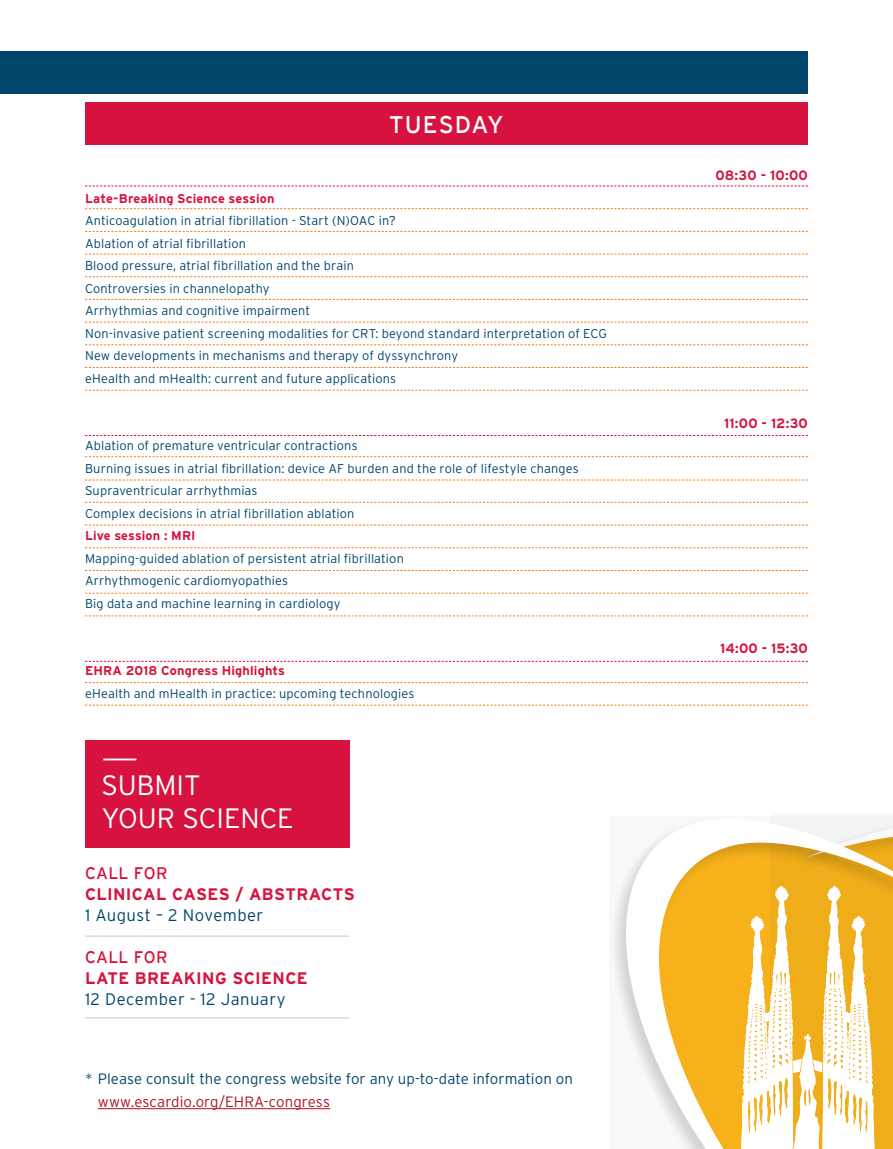
<style>
.page{position:relative;width:893px;height:1149px;background:#fff}
.page>*{position:absolute;margin:0;border:0;box-sizing:border-box;transform-origin:0 0}
.t1{font:300 27.9px "Interstate";color:#fff}
.t2{font:24px "Interstate";letter-spacing:.04em;color:#fff}
.t3{font:700 16.65px "Interstate";letter-spacing:.02em;color:#d7123e}
.t4{font:300 16.65px "Interstate";letter-spacing:.025em;color:#00466b}
.t5{font:16.65px "Interstate";letter-spacing:.015em;color:#d7123e}
.t6{font:300 15px "Interstate";letter-spacing:.005em;color:#00466b}
.t7{font:300 15px "Interstate";letter-spacing:.005em;color:#ae1229}
.t8{font:700 13.5px "Interstate";letter-spacing:.01em;color:#d7123e}
.t9{font:300 12.75px "Interstate";letter-spacing:.01em;color:#00466b}
.t10{font:700 12.75px "Interstate";letter-spacing:.01em;color:#d7123e}
</style>
<div class="page">
<hr style="left:98px;top:1108px;width:232px;height:1px;background:#ae1229">
<svg style="left:85px;top:185px;width:723px;height:1px"></svg>
<svg style="left:85px;top:435px;width:723px;height:1px"></svg>
<svg style="left:85px;top:208px;width:723px;height:1px"></svg>
<svg style="left:85px;top:231px;width:723px;height:1px"></svg>
<svg style="left:85px;top:253px;width:723px;height:1px"></svg>
<svg style="left:85px;top:276px;width:723px;height:1px"></svg>
<svg style="left:85px;top:299px;width:723px;height:1px"></svg>
<svg style="left:85px;top:321px;width:723px;height:1px"></svg>
<svg style="left:85px;top:344px;width:723px;height:1px"></svg>
<svg style="left:85px;top:367px;width:723px;height:1px"></svg>
<svg style="left:85px;top:389px;width:723px;height:1px"></svg>
<svg style="left:85px;top:456px;width:723px;height:1px"></svg>
<svg style="left:85px;top:479px;width:723px;height:1px"></svg>
<svg style="left:85px;top:502px;width:723px;height:1px"></svg>
<svg style="left:85px;top:524px;width:723px;height:1px"></svg>
<svg style="left:85px;top:547px;width:723px;height:1px"></svg>
<svg style="left:85px;top:570px;width:723px;height:1px"></svg>
<svg style="left:85px;top:592px;width:723px;height:1px"></svg>
<svg style="left:85px;top:615px;width:723px;height:1px"></svg>
<svg style="left:85px;top:660px;width:723px;height:1px"></svg>
<svg style="left:85px;top:682px;width:723px;height:1px"></svg>
<svg style="left:85px;top:704px;width:723px;height:1px"></svg>
<div style="left:85px;top:102px;width:723px;height:43px;background:#d7123e"></div>
<hr style="left:85px;top:935px;width:264px;height:1px;background:#c7c8ca">
<hr style="left:85px;top:1017px;width:264px;height:1px;background:#c7c8ca">
<div style="left:85px;top:740px;width:264px;height:107px;background:#d7123e"></div>
<hr style="left:103px;top:758px;width:33px;height:2px;background:#fff">
<svg style="left:613px;top:821px;width:128px;height:327px"></svg>
<svg style="left:741px;top:816px;width:152px;height:332px"></svg>
<div style="left:0;top:51px;width:808px;height:43px;background:#00466b"></div>
<p class="t2" style="left:389px;top:111px;width:116px">TUESDAY</p>
<p class="t10" style="left:85px;top:191px;width:191px">Late-Breaking Science session</p>
<p class="t9" style="left:85px;top:213px;width:312px">Anticoagulation in atrial fibrillation - Start (N)OAC in?</p>
<p class="t9" style="left:85px;top:236px;width:163px">Ablation of atrial fibrillation</p>
<p class="t9" style="left:85px;top:258px;width:270px">Blood pressure, atrial fibrillation and the brain</p>
<p class="t9" style="left:85px;top:281px;width:186px">Controversies in channelopathy</p>
<p class="t9" style="left:85px;top:303px;width:227px">Arrhythmias and cognitive impairment</p>
<p class="t9" style="left:85px;top:326px;width:523px">Non-invasive patient screening modalities for CRT: beyond standard interpretation of ECG</p>
<p class="t9" style="left:85px;top:348px;width:375px">New developments in mechanisms and therapy of dyssynchrony</p>
<p class="t9" style="left:85px;top:371px;width:313px">eHealth and mHealth: current and future applications</p>
<p class="t9" style="left:85px;top:438px;width:274px">Ablation of premature ventricular contractions</p>
<p class="t9" style="left:85px;top:461px;width:495px">Burning issues in atrial fibrillation: device AF burden and the role of lifestyle changes</p>
<p class="t9" style="left:85px;top:483px;width:174px">Supraventricular arrhythmias</p>
<p class="t9" style="left:85px;top:506px;width:271px">Complex decisions in atrial fibrillation ablation</p>
<p class="t10" style="left:85px;top:528px;width:112px">Live session : MRI</p>
<p class="t9" style="left:85px;top:551px;width:320px">Mapping-guided ablation of persistent atrial fibrillation</p>
<p class="t9" style="left:85px;top:573px;width:205px">Arrhythmogenic cardiomyopathies</p>
<p class="t9" style="left:85px;top:596px;width:257px">Big data and machine learning in cardiology</p>
<p class="t10" style="left:85px;top:663px;width:201px">EHRA 2018 Congress Highlights</p>
<p class="t9" style="left:85px;top:686px;width:331px">eHealth and mHealth in practice: upcoming technologies</p>
<p class="t1" style="left:101px;top:769px;width:101px">SUBMIT</p>
<p class="t1" style="left:101px;top:802px;width:194px">YOUR SCIENCE</p>
<p class="t5" style="left:85px;top:863px;width:84px">CALL FOR</p>
<p class="t3" style="left:85px;top:884px;width:271px">CLINICAL CASES / ABSTRACTS</p>
<p class="t4" style="left:85px;top:905px;width:180px">1 August – 2 November</p>
<p class="t5" style="left:85px;top:947px;width:84px">CALL FOR</p>
<p class="t3" style="left:85px;top:968px;width:224px">LATE BREAKING SCIENCE</p>
<p class="t4" style="left:85px;top:988px;width:202px">12 December - 12 January</p>
<p class="t6" style="left:85px;top:1070px;width:489px">* Please consult the congress website for any up-to-date information on</p>
<p class="t7" style="left:98px;top:1092px;width:234px">www.escardio.org/EHRA-congress</p>
<p class="t8" style="left:715px;top:168px;width:94px">08:30 - 10:00</p>
<p class="t8" style="left:724px;top:415px;width:85px">11:00 - 12:30</p>
<p class="t8" style="left:720px;top:640px;width:89px">14:00 - 15:30</p>
</div>
